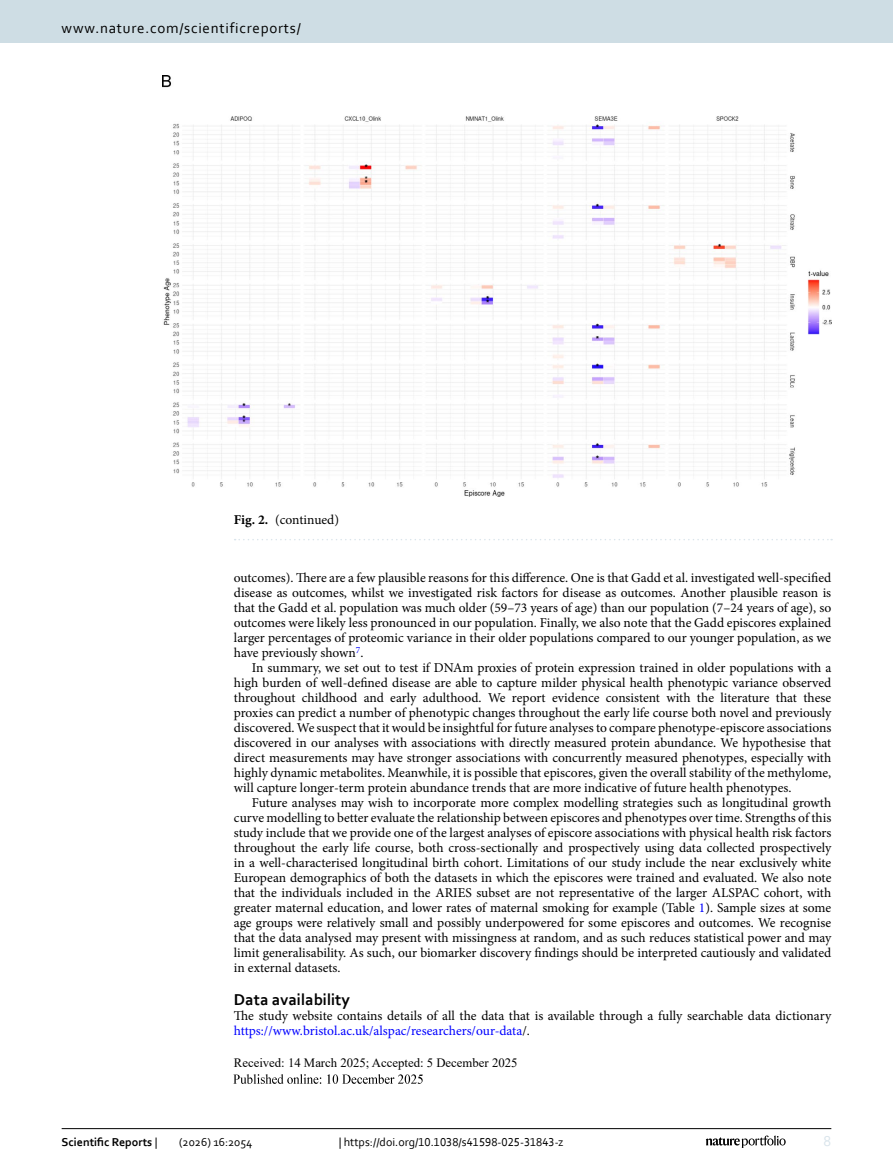
<style>
.page{position:relative;width:893px;height:1174px;background:#fff}
.page>*{position:absolute;margin:0;border:0;box-sizing:border-box;transform-origin:0 0}
.Endmatter_Heading{font:700 16.5px "Corbel";color:#000}
.t1{font:15px "Corbel";letter-spacing:.05em;color:#000}
.t2{font:15px "Corbel";color:#d9e4eb}
.Body_Text_Indent{font:13.5px/15px "Minion Pro";letter-spacing:-.005em;color:#000;text-align:justify}
.Data_Availability{font:13.5px/15px "Minion Pro";color:#000}
.Figure_Caption_Conti{font:13.5px "Minion Pro";color:#000}
.Article_History{font:12.75px "Times New Roman";color:#000}
.t3{font:12px "Corbel";color:#000}
.t4{font:700 12px "Corbel";color:#000}
.s1{font-weight:700}
.s2{color:#00f}
.s3{font-weight:400}
</style>
<div class="page">
<img style="left:234px;top:1074px;width:189px;height:10px">
<img style="left:162px;top:76px;width:669px;height:420px">
<svg style="left:235px;top:539px;width:597px;height:1px"></svg>
<hr style="left:62px;top:1128px;width:769px;height:1px;background:#000">
<svg style="left:706px;top:1135px;width:80px;height:12px"></svg>
<div style="left:0;top:0;width:893px;height:43px;background:#cedde4"></div>
<p class="t1" style="left:62px;top:18px;width:241px">www.nature.com/scientificreports/</p>
<p class="Figure_Caption_Conti" style="left:234px;top:511px;width:107px"><span class="s1">Fig. 2.</span> (continued)</p>
<p class="Body_Text_Indent" style="left:234px;top:570px;width:599px">outcomes). There are a few plausible reasons for this difference. One is that Gadd et al. investigated well-specified disease as outcomes, whilst we investigated risk factors for disease as outcomes. Another plausible reason is that the Gadd et al. population was much older (59–73 years of age) than our population (7–24 years of age), so outcomes were likely less pronounced in our population. Finally, we also note that the Gadd episcores explained larger percentages of proteomic variance in their older populations compared to our younger population, as we have previously shown<sup>7</sup>.</p>
<p class="Body_Text_Indent" style="left:234px;top:660px;width:599px;text-indent:18px">In summary, we set out to test if DNAm proxies of protein expression trained in older populations with a high burden of well-defined disease are able to capture milder physical health phenotypic variance observed throughout childhood and early adulthood. We report evidence consistent with the literature that these proxies can predict a number of phenotypic changes throughout the early life course both novel and previously discovered. We suspect that it would be insightful for future analyses to compare phenotype-episcore associations discovered in our analyses with associations with directly measured protein abundance. We hypothesise that direct measurements may have stronger associations with concurrently measured phenotypes, especially with highly dynamic metabolites. Meanwhile, it is possible that episcores, given the overall stability of the methylome, will capture longer-term protein abundance trends that are more indicative of future health phenotypes.</p>
<p class="Body_Text_Indent" style="left:234px;top:795px;width:599px;text-indent:18px">Future analyses may wish to incorporate more complex modelling strategies such as longitudinal growth curve modelling to better evaluate the relationship between episcores and phenotypes over time. Strengths of this study include that we provide one of the largest analyses of episcore associations with physical health risk factors throughout the early life course, both cross-sectionally and prospectively using data collected prospectively in a well-characterised longitudinal birth cohort. Limitations of our study include the near exclusively white European demographics of both the datasets in which the episcores were trained and evaluated. We also note that the individuals included in the ARIES subset are not representative of the larger ALSPAC cohort, with greater maternal education, and lower rates of maternal smoking for example (Table <span class="s2">1</span>). Sample sizes at some age groups were relatively small and possibly underpowered for some episcores and outcomes. We recognise that the data analysed may present with missingness at random, and as such reduces statistical power and may limit generalisability. As such, our biomarker discovery findings should be interpreted cautiously and validated in external datasets.</p>
<p class="Endmatter_Heading" style="left:234px;top:989px;width:118px">Data availability</p>
<p class="Data_Availability" style="left:234px;top:1008px;width:599px">The study website contains details of all the data that is available through a fully searchable data dictionary <span class="s2">https://www.bristol.ac.uk/alspac/researchers/our-data</span>/.</p>
<p class="Article_History" style="left:234px;top:1053px;width:285px">Received: 14 March 2025; Accepted: 5 December 2025</p>
<p class="t4" style="left:62px;top:1134px;width:97px">Scientific Reports <span class="s3">|</span></p>
<p class="t3" style="left:179px;top:1134px;width:75px">(2026) 16:2054</p>
<p class="t3" style="left:339px;top:1134px;width:226px">| https://doi.org/10.1038/s41598-025-31843-z</p>
<p class="t2" style="left:824px;top:1132px;width:9px">8</p>
</div>
